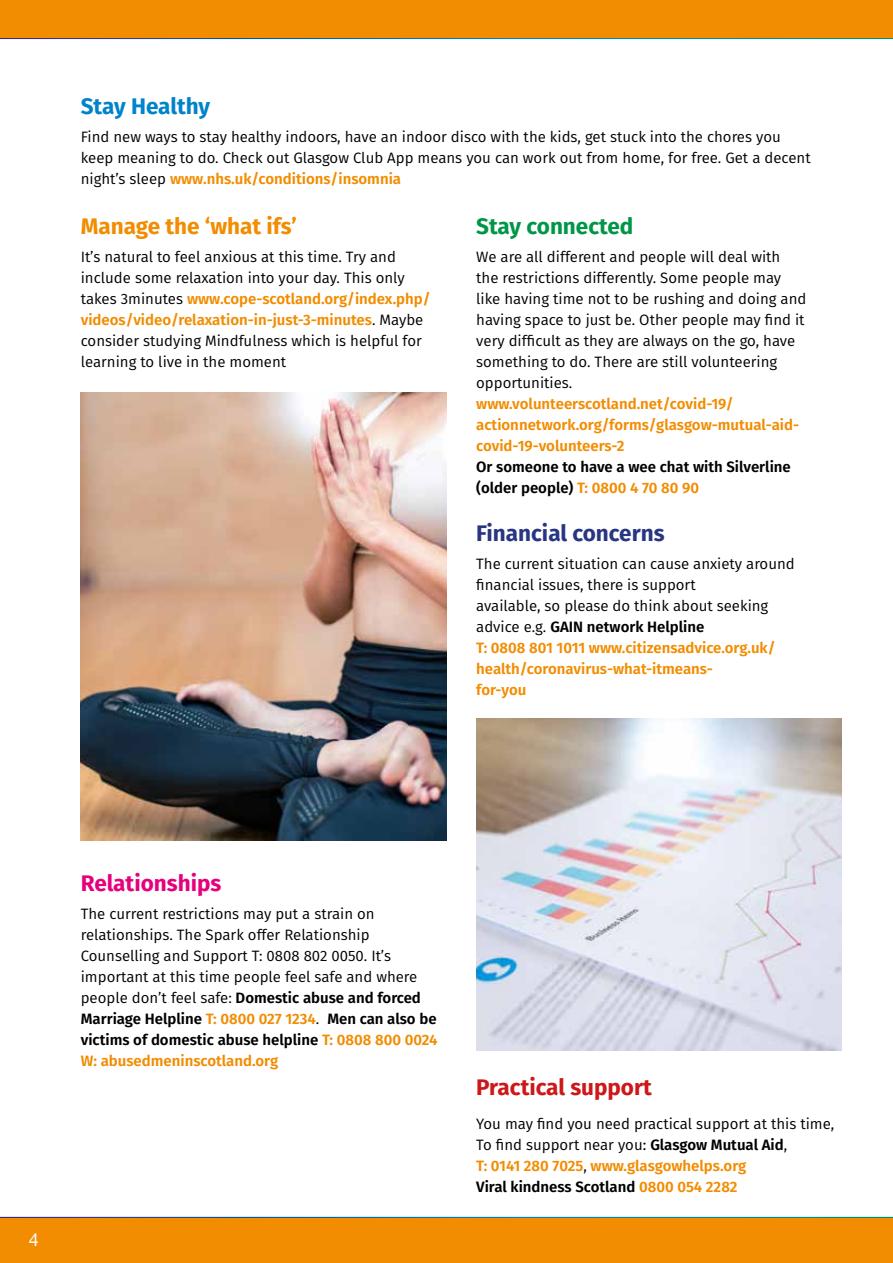
<style>
.page{position:relative;width:893px;height:1263px;background:#fff}
.page>*{position:absolute;margin:0;border:0;box-sizing:border-box;transform-origin:0 0}
.t1{font:700 22.5px "Fira Sans";color:#f28c00}
.t2{font:700 22.5px "Fira Sans";color:#283583}
.t3{font:700 22.5px "Fira Sans";color:#cd1719}
.t4{font:700 22.5px "Fira Sans";color:#e6007d}
.t5{font:700 22.5px "Fira Sans";color:#009648}
.t6{font:700 22.5px "Fira Sans";letter-spacing:-.005em;color:#0083ca}
.t7{font:18px "Helvetica Neue";color:#fff}
.t8{font:15px/21px "Fira Sans";color:#000}
.t9{font:600 15px/21px "Fira Sans";color:#f28c00}
.t10{font:600 15px/21px "Fira Sans";color:#000}
.s1{font-weight:600;color:#f28c00}
.s2{color:#f28c00}
.s3{font-weight:600}
.s4{font-style:inherit}
</style>
<div class="page">
<div style="left:0;top:0;width:893px;height:39px;background:#f28c00"></div>
<div style="left:0;top:1217px;width:893px;height:46px;background:#f28c00"></div>
<img style="left:81px;top:392px;width:365px;height:448px">
<img style="left:476px;top:718px;width:366px;height:332px">
<h1 class="t6" style="left:81px;top:87px;width:131px">Stay Healthy</h1>
<p class="t8" style="left:81px;top:126px;width:731px">Find new ways to stay healthy indoors, have an indoor disco with the kids, get stuck into the chores you keep meaning to do. Check out Glasgow Club App means you can work out from home, for free. Get a decent night’s sleep <span class="s1">www.nhs.uk/conditions/insomnia</span></p>
<h1 class="t1" style="left:81px;top:207px;width:218px">Manage the ‘what ifs’</h1>
<h1 class="t5" style="left:476px;top:207px;width:159px">Stay connected</h1>
<p class="t8" style="left:81px;top:246px;width:351px">It’s natural to feel anxious at this time. Try and include some relaxation into your day. This only takes 3minutes <span class="s1">www.cope-scotland.org/index.php/ videos/video/relaxation-in-just-3-minutes</span>. Maybe consider studying Mindfulness which is helpful for learning to live in the moment</p>
<p class="t8" style="left:476px;top:246px;width:332px">We are all different and people will deal with<br>the restrictions differently. Some people may like having time not to be rushing and doing and having space to just be. Other people may find it very difficult as they are always on the go, have something to do. There are still volunteering opportunities.</p>
<p class="t9" style="left:476px;top:392px;width:324px">www.volunteerscotland.net/covid-19/ actionnetwork.org/forms/glasgow-mutual-aid&shy;covid-19-volunteers-2</p>
<p class="t10" style="left:476px;top:455px;width:316px">Or someone to have a wee chat with Silverline (older people) <span class="s2">T: 0800 4 70 80 90</span></p>
<h1 class="t2" style="left:476px;top:514px;width:190px">Financial concerns</h1>
<p class="t8" style="left:476px;top:553px;width:320px">The current situation can cause anxiety around financial issues, there is support<br>available, so please do think about seeking advice e.g. <span class="s3">GAIN network Helpline<br></span><span class="s1">T: 0808 801 1011 www.citizensadvice.org.uk/ health/coronavirus-what-itmeans-<br>for-you</span></p>
<p class="t7" style="left:29px;top:1227px;width:12px">4</p>
<h1 class="t4" style="left:81px;top:864px;width:142px">Relationships</h1>
<p class="t8" style="left:81px;top:903px;width:358px">The current restrictions may put a strain on relationships. The Spark offer Relationship Counselling and Support T: 0808 802 0050. It’s important at this time people feel safe and where people don’t feel safe: <span class="s3">Domestic abuse and forced Marriage Helpline</span> <span class="s1">T: 0800 027 1234</span>. <span class="s3">Men can also be victims of domestic abuse helpline</span> <span class="s1">T: 0808 800 0024<br>W: abusedmeninscotland.org</span></p>
<h1 class="t3" style="left:476px;top:1068px;width:177px">Practical support</h1>
<p class="t8" style="left:476px;top:1112px;width:359px">You may find you need practical support at this time, To find support near you<span class="s4">:</span> <span class="s3">Glasgow Mutual Aid</span>,<br><span class="s1">T: 0141 280 7025</span>, <span class="s1">www.glasgowhelps.org<br></span><span class="s3">Viral kindness Scotland</span> <span class="s1">0800 054 2282</span></p>
</div>
